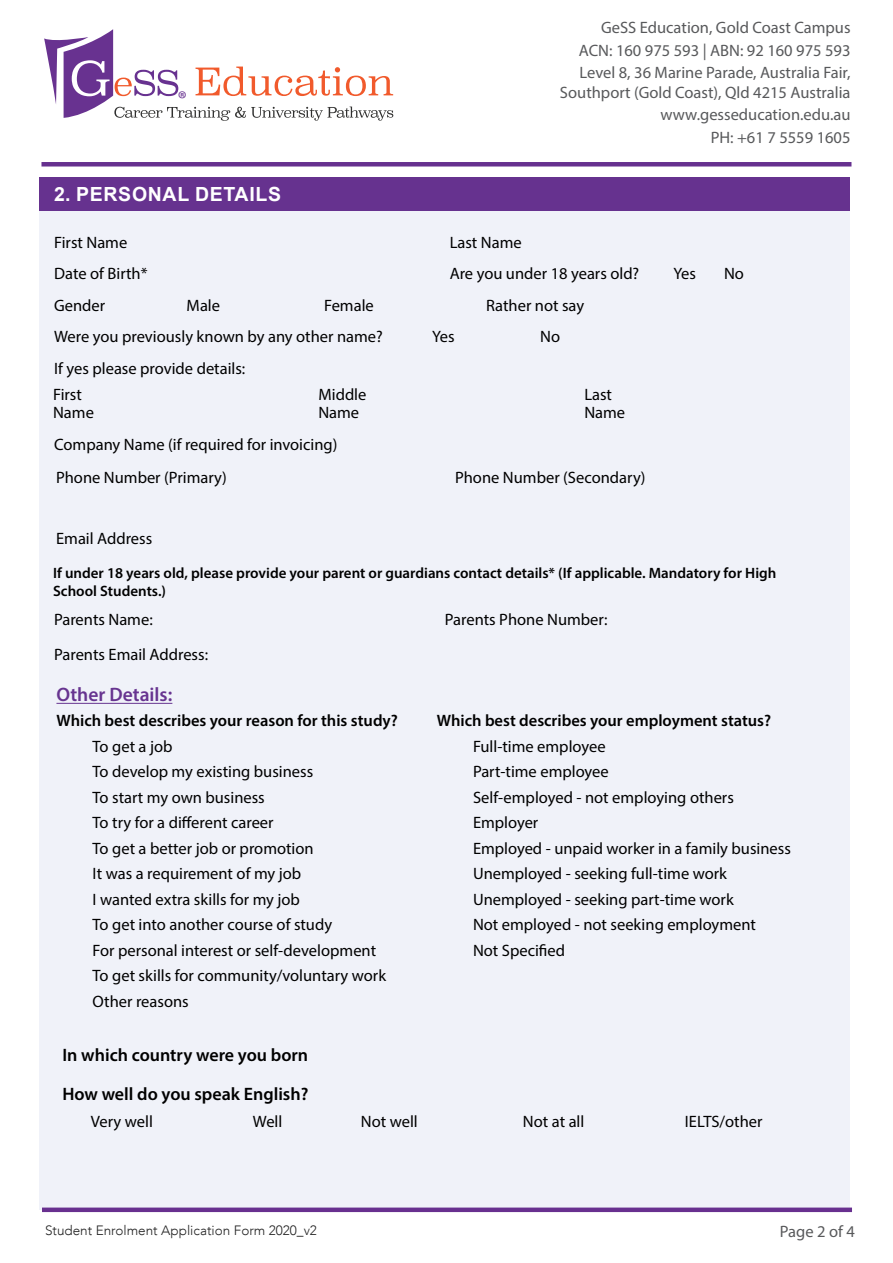
<style>
.page{position:relative;width:893px;height:1263px;background:#fff}
.page>*{position:absolute;margin:0;border:0;box-sizing:border-box;transform-origin:0 0}
.t1{font:21.45px "Myriad Pro";color:#683290}
.t2{font:700 19.5px "Arial";letter-spacing:.035em;color:#fff}
.t3{font:600 19.5px "Myriad Pro";color:#673490}
.t4{font:600 18px "Myriad Pro";color:#000}
.t5{font:16.5px/25.5px "Myriad Pro";color:#000}
.t6{font:16.5px/22.5px "Myriad Pro";color:#58595b;text-align:justify}
.t7{font:600 16.5px "Myriad Pro";color:#000}
.t8{font:600 15px/18px "Myriad Pro";color:#000}
.t9{font:300 13.5px "Avenir LT";color:#212121}
</style>
<div class="page">
<svg style="left:44px;top:29px;width:349px;height:92px"></svg>
<div style="left:41px;top:162px;width:810px;height:5px;background:#66308f"></div>
<div style="left:40px;top:177px;width:810px;height:1033px;background:#f0f2f9"></div>
<div style="left:40px;top:177px;width:810px;height:34px;background:#66328f"></div>
<hr style="left:56px;top:703px;width:116px;height:1px;background:#673490">
<div style="left:42px;top:1207px;width:810px;height:5px;background:#68308f"></div>
<h1 class="t1" style="left:178px;top:85px;width:10px">®</h1>
<p class="t6" style="left:579px;top:16px;width:273px;text-indent:22px">GeSS Education, Gold Coast Campus ACN: 160 975 593 | ABN: 92 160 975 593<br>Level 8, 36 Marine Parade, Australia Fair,</p>
<p class="t6" style="left:560px;top:81px;width:292px;text-align:right">Southport (Gold Coast), Qld 4215 Australia www.gesseducation.edu.au<br>PH: +61 7 5559 1605</p>
<p class="t2" style="left:54px;top:180px;width:228px">2. PERSONAL DETAILS</p>
<p class="t5" style="left:54px;top:229px;width:75px">First Name</p>
<p class="t5" style="left:450px;top:229px;width:74px">Last Name</p>
<p class="t5" style="left:54px;top:261px;width:95px">Date of Birth*</p>
<p class="t5" style="left:450px;top:261px;width:191px">Are you under 18 years old?</p>
<p class="t5" style="left:674px;top:261px;width:24px">Yes</p>
<p class="t5" style="left:724px;top:261px;width:21px">No</p>
<p class="t5" style="left:54px;top:292px;width:53px">Gender</p>
<p class="t5" style="left:187px;top:292px;width:35px">Male</p>
<p class="t5" style="left:324px;top:292px;width:51px">Female</p>
<p class="t5" style="left:486px;top:292px;width:100px">Rather not say</p>
<p class="t5" style="left:54px;top:324px;width:330px">Were you previously known by any other name?</p>
<p class="t5" style="left:432px;top:324px;width:24px">Yes</p>
<p class="t5" style="left:540px;top:324px;width:21px">No</p>
<p class="t5" style="left:54px;top:355px;width:193px">If yes please provide details:</p>
<p class="t5" style="left:53px;top:385px;width:42px;line-height:18px">First<br>Name</p>
<p class="t5" style="left:318px;top:385px;width:50px;line-height:18px">Middle<br>Name</p>
<p class="t5" style="left:584px;top:385px;width:42px;line-height:18px">Last<br>Name</p>
<p class="t5" style="left:54px;top:428px;width:285px;line-height:32.7px">Company Name (if required for invoicing)<br>Phone Number (Primary)</p>
<p class="t5" style="left:56px;top:526px;width:98px">Email Address</p>
<p class="t5" style="left:455px;top:464px;width:192px">Phone Number (Secondary)</p>
<p class="t8" style="left:53px;top:564px;width:725px">If under 18 years old, please provide your parent or guardians contact details* (If applicable. Mandatory for High<br>School Students.)</p>
<p class="t5" style="left:54px;top:606px;width:100px">Parents Name:</p>
<p class="t5" style="left:54px;top:642px;width:155px">Parents Email Address:</p>
<p class="t3" style="left:56px;top:682px;width:117px">Other Details:</p>
<p class="t7" style="left:56px;top:710px;width:343px">Which best describes your reason for this study?</p>
<p class="t5" style="left:93px;top:733px;width:295px">To get a job<br>To develop my existing business<br>To start my own business<br>To try for a different career<br>To get a better job or promotion<br>It was a requirement of my job<br>I wanted extra skills for my job<br>To get into another course of study<br>For personal interest or self-development<br>To get skills for community/voluntary work<br>Other reasons</p>
<p class="t5" style="left:445px;top:606px;width:164px">Parents Phone Number:</p>
<p class="t7" style="left:437px;top:710px;width:336px">Which best describes your employment status?</p>
<p class="t5" style="left:473px;top:733px;width:319px">Full-time employee<br>Part-time employee<br>Self-employed - not employing others<br>Employer<br>Employed - unpaid worker in a family business<br>Unemployed - seeking full-time work<br>Unemployed - seeking part-time work<br>Not employed - not seeking employment<br>Not Specified</p>
<p class="t4" style="left:62px;top:1043px;width:247px">In which country were you born</p>
<p class="t4" style="left:62px;top:1083px;width:248px">How well do you speak English?</p>
<p class="t5" style="left:91px;top:1108px;width:64px">Very well</p>
<p class="t5" style="left:253px;top:1108px;width:31px">Well</p>
<p class="t5" style="left:361px;top:1108px;width:58px">Not well</p>
<p class="t5" style="left:523px;top:1108px;width:63px">Not at all</p>
<p class="t5" style="left:685px;top:1108px;width:79px">IELTS/other</p>
<p class="t9" style="left:45px;top:1222px;width:273px">Student Enrolment Application Form 2020_v2</p>
<p class="t6" style="left:780px;top:1220px;width:77px">Page 2 of 4</p>
</div>
